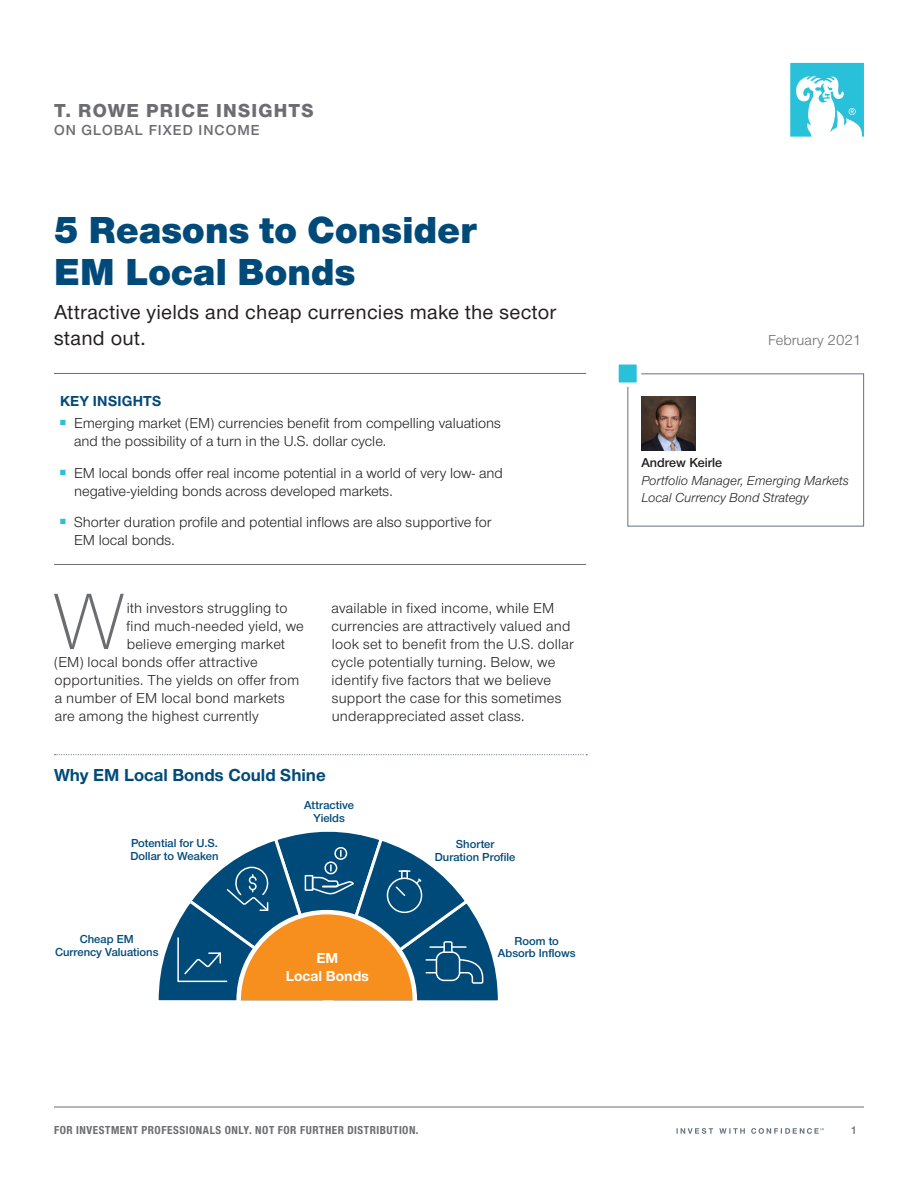
<style>
.page{position:relative;width:918px;height:1188px;background:#fff}
.page>*{position:absolute;margin:0;border:0;box-sizing:border-box;transform-origin:0 0}
.Body__Dropcap{font:300 82.8px "Nimbus San Nov";color:#6c6d70}
.Headline_dark_blue{font:900 39px/42px "Nimbus San Nov";letter-spacing:.005em;color:#004a79}
.Dek{font:500 21px/25.5px "Nimbus San Nov";letter-spacing:.01em;color:#231f20}
.Nomenclature_TRPI{font:19.5px "Nimbus San Nov Hea";letter-spacing:.065em;color:#6c6d70}
.Chart_Header{font:700 18px "Nimbus San Nov";color:#004a79}
.Body__Dropcap-2{font:15px/18px "Nimbus San Nov";letter-spacing:.005em;color:#231f20}
.Nomenclature_sub{font:15px "Nimbus San Nov Sem Bol";letter-spacing:.07em;color:#6c6d70}
.Date{font:15px "Nimbus San Nov";color:#6c6d70}
.t1{font:700 15px/18px "Nimbus San Nov";color:#fff;text-align:center}
.Key_Insights_headlin{font:700 15px "Nimbus San Nov";letter-spacing:.015em;color:#004a79}
.AUTHOR_TITLE_Black_I{font:italic 13.5px/16.5px "Nimbus San Nov";color:#231f20}
.AUTHOR_NAME_Black_Re{font:13.5px "Nimbus San Nov Sem Bol";color:#231f20}
.t2{font:12px/12.8px "Nimbus San Nov Sem Bol";color:#004a79;text-align:center}
.t3{font:700 12px "Nimbus San Nov Con";letter-spacing:.04em;color:#6c6d70}
.t4{font:11.25px "Nimbus San Nov Sem Bol";color:#6c6d70}
</style>
<div class="page">
<svg style="left:790px;top:63px;width:74px;height:74px"></svg>
<hr style="left:54px;top:1107px;width:810px;height:1px;background:#6c6d70">
<hr style="left:54px;top:373px;width:532px;height:1px;background:#6c6d70">
<hr style="left:54px;top:564px;width:532px;height:1px;background:#6c6d70">
<img style="left:641px;top:396px;width:54px;height:54px">
<div style="left:627px;top:373px;width:237px;height:153px;border:1px solid #65717f"></div>
<div style="left:614px;top:360px;width:27px;height:27px;background:#29c0da;border:4px solid #fff"></div>
<svg style="left:55px;top:754px;width:532px;height:1px"></svg>
<svg style="left:158px;top:831px;width:340px;height:170px"></svg>
<svg style="left:677px;top:1128px;width:147px;height:6px"></svg>
<p class="Nomenclature_TRPI" style="left:54px;top:97px;width:261px">T. ROWE PRICE INSIGHTS</p>
<p class="Nomenclature_sub" style="left:54px;top:120px;width:207px">ON GLOBAL FIXED INCOME</p>
<p class="Headline_dark_blue" style="left:54px;top:206px;width:424px">5 Reasons to Consider<br>EM Local Bonds</p>
<p class="Dek" style="left:54px;top:298px;width:504px">Attractive yields and cheap currencies make the sector stand out.</p>
<p class="Key_Insights_headlin" style="left:60px;top:391px;width:103px">KEY INSIGHTS</p>
<p class="Body__Dropcap-2" style="left:74px;top:414px;width:428px;text-indent:-14px"><sup>■</sup> Emerging market (EM) currencies benefit from compelling valuations and the possibility of a turn in the U.S. dollar cycle.</p>
<p class="Body__Dropcap-2" style="left:74px;top:464px;width:430px;text-indent:-14px"><sup>■</sup> EM local bonds offer real income potential in a world of very low‑ and negative‑yielding bonds across developed markets.</p>
<p class="Body__Dropcap-2" style="left:74px;top:513px;width:419px;text-indent:-14px"><sup>■</sup> Shorter duration profile and potential inflows are also supportive for<br>EM local bonds.</p>
<p class="Body__Dropcap" style="left:53px;top:565px;width:74px">W</p>
<p class="Body__Dropcap-2" style="left:127px;top:599px;width:162px">ith investors struggling to</p>
<p class="Body__Dropcap-2" style="left:127px;top:617px;width:179px">find much‑needed yield, we</p>
<p class="Body__Dropcap-2" style="left:127px;top:635px;width:160px">believe emerging market</p>
<p class="Body__Dropcap-2" style="left:54px;top:653px;width:205px">(EM) local bonds offer attractive</p>
<p class="Body__Dropcap-2" style="left:55px;top:671px;width:246px">opportunities. The yields on offer from</p>
<p class="Body__Dropcap-2" style="left:55px;top:689px;width:232px">a number of EM local bond markets</p>
<p class="Body__Dropcap-2" style="left:55px;top:707px;width:206px">are among the highest currently</p>
<p class="Body__Dropcap-2" style="left:331px;top:599px;width:244px">available in fixed income, while EM currencies are attractively valued and look set to benefit from the U.S. dollar cycle potentially turning. Below, we identify five factors that we believe support the case for this sometimes underappreciated asset class.</p>
<p class="Chart_Header" style="left:54px;top:763px;width:273px">Why EM Local Bonds Could Shine</p>
<p class="t2" style="left:131px;top:836px;width:90px;text-align:left">Potential for U.S.<br>Dollar to Weaken</p>
<p class="t2" style="left:55px;top:932px;width:105px">Cheap EM<br>Currency Valuations</p>
<p class="t2" style="left:304px;top:798px;width:51px">Attractive<br>Yields</p>
<p class="t1" style="left:286px;top:948px;width:85px">EM<br>Local Bonds</p>
<p class="t2" style="left:435px;top:837px;width:82px">Shorter<br>Duration Profile</p>
<p class="t2" style="left:498px;top:934px;width:79px">Room to<br>Absorb Inflows</p>
<p class="t3" style="left:54px;top:1122px;width:366px">FOR INVESTMENT PROFESSIONALS ONLY. NOT FOR FURTHER DISTRIBUTION.</p>
<p class="Date" style="left:768px;top:330px;width:95px">February 2021</p>
<p class="AUTHOR_NAME_Black_Re" style="left:641px;top:453px;width:82px">Andrew Keirle</p>
<p class="AUTHOR_TITLE_Black_I" style="left:641px;top:472px;width:209px">Portfolio Manager, Emerging Markets<br>Local Currency Bond Strategy</p>
<p class="t4" style="left:851px;top:1123px;width:7px">1</p>
</div>
